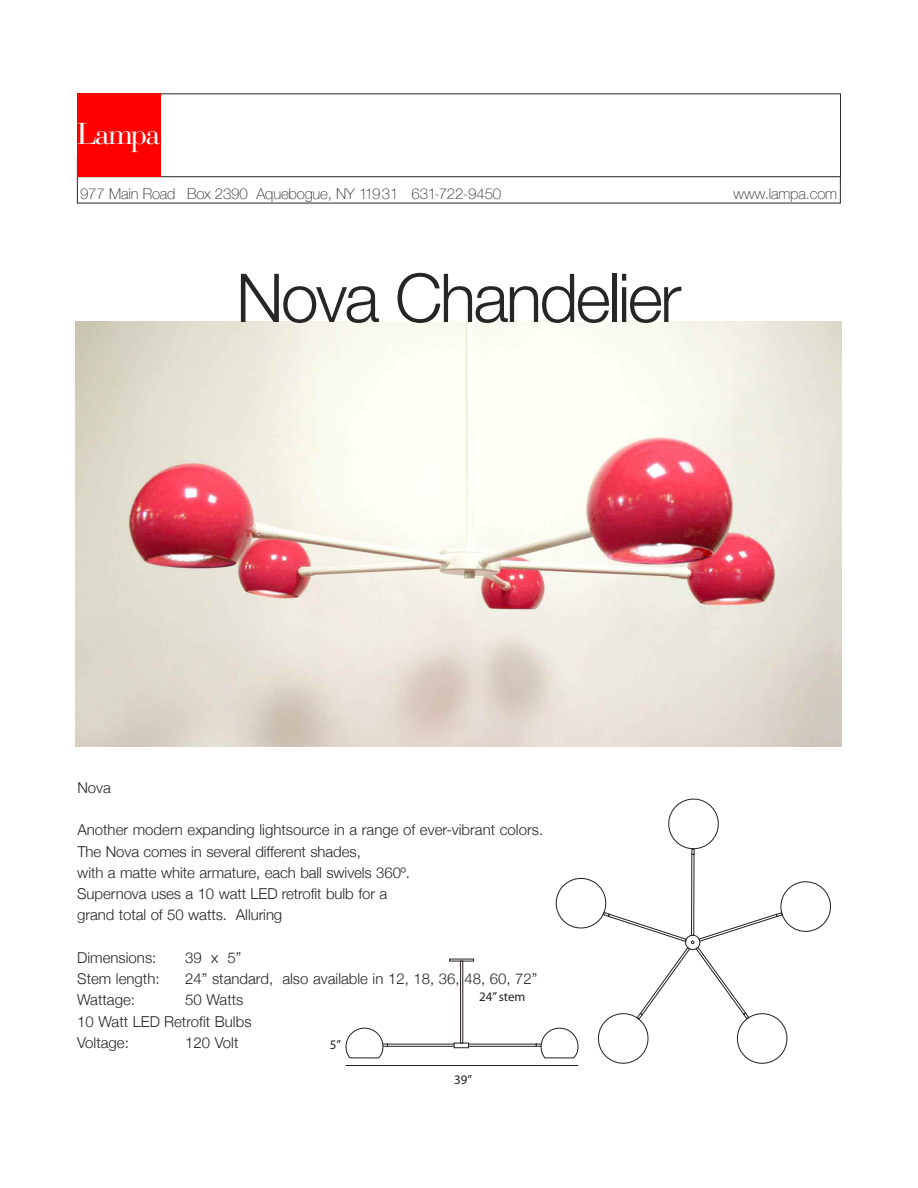
<style>
.page{position:relative;width:918px;height:1188px;background:#fff}
.page>*{position:absolute;margin:0;border:0;box-sizing:border-box;transform-origin:0 0}
.t1{font:300 67.5px "Helvetica Neue";letter-spacing:-.04em;color:#272526}
.t2{font:30px "Bauer Bodoni";letter-spacing:-.07em;color:#fff}
.t3{font:300 15px/21.3px "Helvetica Neue";color:#272526}
.t4{font:100 15px "Helvetica Neue";letter-spacing:-.01em;color:#272526}
.t5{font:13.05px "Myriad Pro";color:#231f20}
</style>
<div class="page">
<div style="left:78px;top:94px;width:763px;height:83px;border:1px solid #272526"></div>
<div style="left:77px;top:94px;width:83px;height:83px;background:#f00"></div>
<img style="left:76px;top:322px;width:765px;height:425px">
<div style="left:387px;top:1044px;width:150px;height:3px;border:1px solid #231f20"></div>
<div style="left:454px;top:1043px;width:14px;height:5px;background:#fff"></div>
<div style="left:454px;top:1043px;width:15px;height:5px;border:1px solid #231f20"></div>
<div style="left:460px;top:961px;width:3px;height:82px;border:1px solid #231f20"></div>
<svg style="left:345px;top:1027px;width:43px;height:32px"></svg>
<svg style="left:668px;top:799px;width:51px;height:56px"></svg>
<svg style="left:536px;top:875px;width:295px;height:192px"></svg>
<hr style="left:346px;top:1065px;width:232px;height:1px;background:#231f20">
<h2 class="t2" style="left:77px;top:123px;width:85px">Lampa</h2>
<p class="t4" style="left:80px;top:184px;width:423px">977 Main Road Box 2390 Aquebogue, NY 11931 631-722-9450</p>
<p class="t4" style="left:733px;top:184px;width:105px">www.lampa.com</p>
<h1 class="t1" style="left:236px;top:257px;width:447px">Nova Chandelier</h1>
<p class="t3" style="left:77px;top:777px;width:35px">Nova</p>
<p class="t3" style="left:77px;top:819px;width:467px">Another modern expanding lightsource in a range of ever-vibrant colors.<br>The Nova comes in several different shades,<br>with a matte white armature, each ball swivels 360º.<br>Supernova uses a 10 watt LED retrofit bulb for a<br>grand total of 50 watts. Alluring</p>
<p class="t3" style="left:77px;top:947px;width:81px">Dimensions:</p>
<p class="t3" style="left:185px;top:947px;width:58px">39 x 5”</p>
<p class="t3" style="left:77px;top:968px;width:84px">Stem length:</p>
<p class="t3" style="left:185px;top:968px;width:354px">24” standard, also available in 12, 18, 36, 48, 60, 72”</p>
<p class="t3" style="left:77px;top:989px;width:59px">Wattage:</p>
<p class="t5" style="left:479px;top:992px;width:48px">24”stem</p>
<p class="t3" style="left:77px;top:989px;width:176px;text-indent:108px">50 Watts<br>10 Watt LED Retrofit Bulbs<br>Voltage:</p>
<p class="t3" style="left:185px;top:1032px;width:55px">120 Volt</p>
<p class="t5" style="left:330px;top:1040px;width:13px">5”</p>
<p class="t5" style="left:454px;top:1075px;width:19px">39”</p>
</div>
